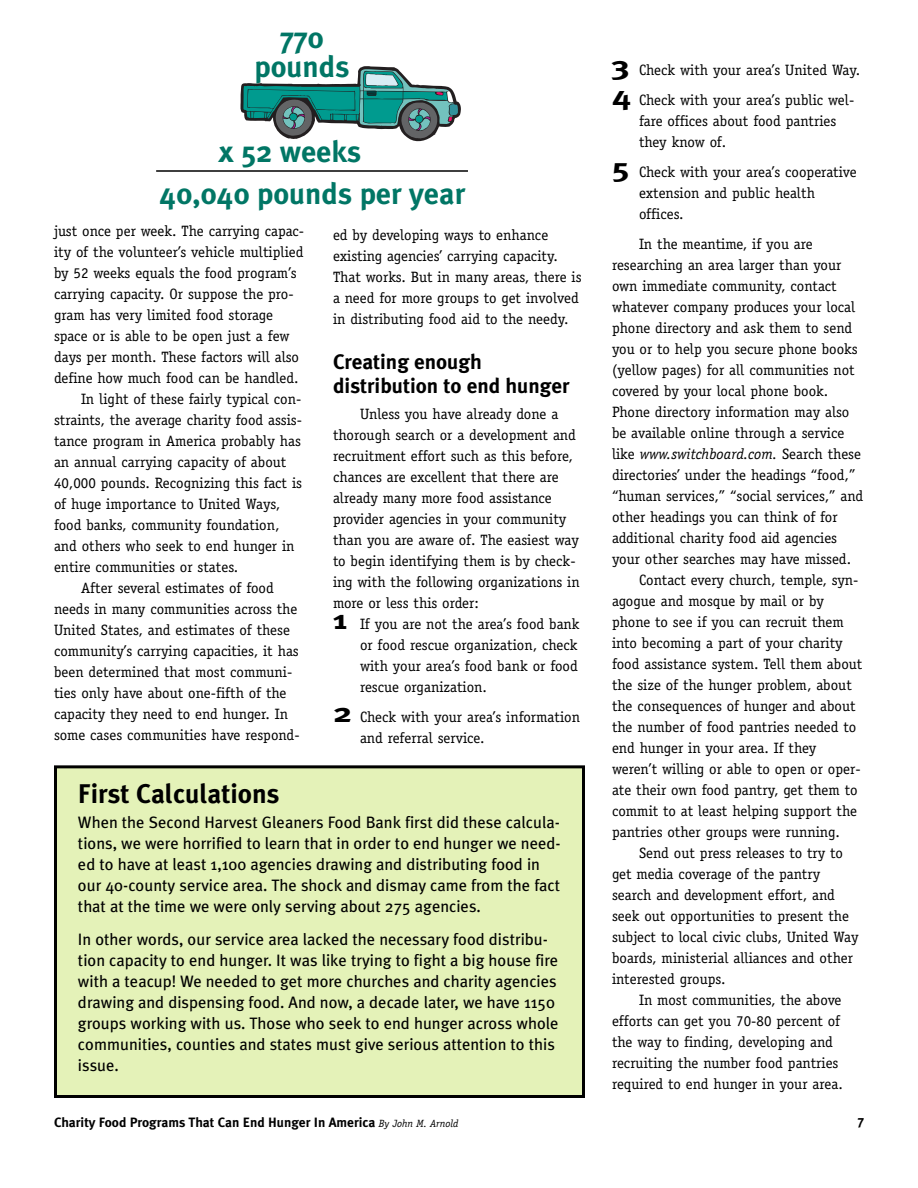
<style>
.page{position:relative;width:918px;height:1188px;background:#fff}
.page>*{position:absolute;margin:0;border:0;box-sizing:border-box;transform-origin:0 0}
.t1{font:700 30px/42px "Meta Plus";color:#017665}
.t2{font:700 27px "Meta Plus";color:#000}
.t3{font:700 21px/24px "Meta Plus";color:#000}
.t4{font:16.5px/21px "Meta Plus";color:#000}
.t5{font:15px/21px "Officina Serif";color:#000}
.t6{font:italic 15px "Officina Serif";color:#000}
.t7{font:700 13.5px "Meta Plus";color:#000}
.s1{font-family:"Meta Plus";font-weight:700;font-size:27px}
.s2{font-style:normal}
.s3{font-family:"Officina Serif";font-weight:400;font-style:italic;font-size:10.5px}
</style>
<div class="page">
<div style="left:56px;top:767px;width:528px;height:329px;background:#e4f2b8"></div>
<div style="left:54px;top:765px;width:531px;height:333px;border:3px solid #000"></div>
<svg style="left:240px;top:66px;width:221px;height:76px"></svg>
<hr style="left:156px;top:170px;width:312px;height:2px;background:#000">
<h1 class="t1" style="left:254px;top:25px;width:97px;line-height:28.5px;text-align:center">770 pounds</h1>
<h1 class="t1" style="left:160px;top:132px;width:307px;text-indent:59px">x 52 weeks<br>40,040 pounds per year</h1>
<p class="t5" style="left:54px;top:221px;width:252px">just once per week. The carrying capac-</p>
<p class="t5" style="left:54px;top:242px;width:251px">ity of the volunteer’s vehicle multiplied</p>
<p class="t5" style="left:54px;top:263px;width:244px">by 52 weeks equals the food program’s</p>
<p class="t5" style="left:54px;top:284px;width:241px">carrying capacity. Or suppose the pro-</p>
<p class="t5" style="left:54px;top:305px;width:221px">gram has very limited food storage</p>
<p class="t5" style="left:54px;top:326px;width:237px">space or is able to be open just a few</p>
<p class="t5" style="left:54px;top:347px;width:247px">days per month. These factors will also</p>
<p class="t5" style="left:54px;top:368px;width:246px">define how much food can be handled.</p>
<p class="t5" style="left:81px;top:389px;width:222px">In light of these fairly typical con-</p>
<p class="t5" style="left:54px;top:410px;width:250px">straints, the average charity food assis-</p>
<p class="t5" style="left:54px;top:431px;width:248px">tance program in America probably has</p>
<p class="t5" style="left:54px;top:452px;width:234px">an annual carrying capacity of about</p>
<p class="t5" style="left:54px;top:473px;width:250px">40,000 pounds. Recognizing this fact is</p>
<p class="t5" style="left:54px;top:494px;width:228px">of huge importance to United Ways,</p>
<p class="t5" style="left:54px;top:515px;width:227px">food banks, community foundation,</p>
<p class="t5" style="left:54px;top:536px;width:242px">and others who seek to end hunger in</p>
<p class="t5" style="left:54px;top:557px;width:186px">entire communities or states.</p>
<p class="t5" style="left:81px;top:578px;width:194px">After several estimates of food</p>
<p class="t5" style="left:54px;top:599px;width:245px">needs in many communities across the</p>
<p class="t5" style="left:54px;top:620px;width:238px">United States, and estimates of these</p>
<p class="t5" style="left:54px;top:641px;width:246px">community’s carrying capacities, it has</p>
<p class="t5" style="left:54px;top:662px;width:240px">been determined that most communi-</p>
<p class="t5" style="left:54px;top:683px;width:234px">ties only have about one-fifth of the</p>
<p class="t5" style="left:54px;top:704px;width:236px">capacity they need to end hunger. In</p>
<p class="t5" style="left:54px;top:725px;width:247px">some cases communities have respond-</p>
<p class="t5" style="left:333px;top:226px;width:250px">ed by developing ways to enhance existing agencies’ carrying capacity.<br>That works. But in many areas, there is a need for more groups to get involved in distributing food aid to the needy.</p>
<h3 class="t3" style="left:333px;top:351px;width:238px">Creating enough distribution to end hunger</h3>
<p class="t5" style="left:360px;top:404px;width:200px">Unless you have already done a</p>
<p class="t5" style="left:333px;top:425px;width:244px">thorough search or a development and</p>
<p class="t5" style="left:333px;top:446px;width:241px">recruitment effort such as this before,</p>
<p class="t5" style="left:333px;top:467px;width:227px">chances are excellent that there are</p>
<p class="t5" style="left:333px;top:488px;width:220px">already many more food assistance</p>
<p class="t5" style="left:333px;top:509px;width:235px">provider agencies in your community</p>
<p class="t5" style="left:333px;top:530px;width:247px">than you are aware of. The easiest way</p>
<p class="t5" style="left:333px;top:551px;width:244px">to begin identifying them is by check-</p>
<p class="t5" style="left:333px;top:572px;width:248px">ing with the following organizations in</p>
<p class="t5" style="left:333px;top:593px;width:147px">more or less this order:</p>
<p class="t5" style="left:333px;top:614px;width:248px"><span class="s1">1</span> If you are not the area’s food bank</p>
<p class="t5" style="left:360px;top:635px;width:219px">or food rescue organization, check</p>
<p class="t5" style="left:360px;top:656px;width:219px">with your area’s food bank or food</p>
<p class="t5" style="left:360px;top:677px;width:129px">rescue organization.</p>
<p class="t5" style="left:360px;top:707px;width:222px;text-indent:-27px"><span class="s1">2</span> Check with your area’s information and referral service.</p>
<h2 class="t2" style="left:78px;top:782px;width:203px">First Calculations</h2>
<p class="t4" style="left:78px;top:813px;width:484px">When the Second Harvest Gleaners Food Bank first did these calcula&shy;tions, we were horrified to learn that in order to end hunger we need&shy;ed to have at least 1,100 agencies drawing and distributing food in our 40-county service area. The shock and dismay came from the fact that at the time we were only serving about 275 agencies.</p>
<p class="t4" style="left:78px;top:930px;width:482px">In other words, our service area lacked the necessary food distribu&shy;tion capacity to end hunger. It was like trying to fight a big house fire with a teacup! We needed to get more churches and charity agencies drawing and dispensing food. And now, a decade later, we have 1150 groups working with us. Those who seek to end hunger across whole communities, counties and states must give serious attention to this issue.</p>
<p class="t5" style="left:612px;top:56px;width:250px;line-height:30px"><span class="s1">3</span> Check with your area’s United Way.<br><span class="s1">4</span> Check with your area’s public wel-</p>
<p class="t5" style="left:639px;top:112px;width:199px">fare offices about food pantries they know of.</p>
<p class="t5" style="left:639px;top:163px;width:219px;text-indent:-27px"><span class="s1">5</span> Check with your area’s cooperative extension and public health offices.</p>
<p class="t5" style="left:639px;top:235px;width:175px">In the meantime, if you are</p>
<p class="t5" style="left:612px;top:256px;width:231px">researching an area larger than your</p>
<p class="t5" style="left:612px;top:277px;width:226px">own immediate community, contact</p>
<p class="t5" style="left:612px;top:298px;width:245px">whatever company produces your local</p>
<p class="t5" style="left:612px;top:319px;width:242px">phone directory and ask them to send</p>
<p class="t5" style="left:612px;top:340px;width:247px">you or to help you secure phone books</p>
<p class="t5" style="left:612px;top:361px;width:244px">(yellow pages) for all communities not</p>
<p class="t5" style="left:612px;top:382px;width:218px">covered by your local phone book.</p>
<p class="t5" style="left:612px;top:403px;width:239px">Phone directory information may also</p>
<p class="t5" style="left:612px;top:424px;width:234px">be available online through a service</p>
<p class="t6" style="left:612px;top:448px;width:251px"><span class="s2">like</span> www.switchboard.com. <span class="s2">Search these</span></p>
<p class="t5" style="left:612px;top:466px;width:245px">directories’ under the headings “food,”</p>
<p class="t5" style="left:612px;top:487px;width:253px">“human services,” “social services,” and</p>
<p class="t5" style="left:612px;top:508px;width:227px">other headings you can think of for</p>
<p class="t5" style="left:612px;top:529px;width:227px">additional charity food aid agencies</p>
<p class="t5" style="left:612px;top:550px;width:241px">your other searches may have missed.</p>
<p class="t5" style="left:639px;top:571px;width:221px">Contact every church, temple, syn-</p>
<p class="t5" style="left:612px;top:592px;width:213px">agogue and mosque by mail or by</p>
<p class="t5" style="left:612px;top:613px;width:233px">phone to see if you can recruit them</p>
<p class="t5" style="left:612px;top:634px;width:232px">into becoming a part of your charity</p>
<p class="t5" style="left:612px;top:655px;width:252px">food assistance system. Tell them about</p>
<p class="t5" style="left:612px;top:676px;width:241px">the size of the hunger problem, about</p>
<p class="t5" style="left:612px;top:697px;width:245px">the consequences of hunger and about</p>
<p class="t5" style="left:612px;top:718px;width:246px">the number of food pantries needed to</p>
<p class="t5" style="left:612px;top:739px;width:206px">end hunger in your area. If they</p>
<p class="t5" style="left:612px;top:760px;width:250px">weren’t willing or able to open or oper-</p>
<p class="t5" style="left:612px;top:781px;width:247px">ate their own food pantry, get them to</p>
<p class="t5" style="left:612px;top:802px;width:247px">commit to at least helping support the</p>
<p class="t5" style="left:612px;top:823px;width:229px">pantries other groups were running.</p>
<p class="t5" style="left:639px;top:844px;width:206px">Send out press releases to try to</p>
<p class="t5" style="left:612px;top:865px;width:210px">get media coverage of the pantry</p>
<p class="t5" style="left:612px;top:886px;width:224px">search and development effort, and</p>
<p class="t5" style="left:612px;top:907px;width:238px">seek out opportunities to present the</p>
<p class="t5" style="left:612px;top:928px;width:248px">subject to local civic clubs, United Way</p>
<p class="t5" style="left:612px;top:949px;width:242px">boards, ministerial alliances and other</p>
<p class="t5" style="left:612px;top:970px;width:115px">interested groups.</p>
<p class="t5" style="left:639px;top:991px;width:204px">In most communities, the above</p>
<p class="t5" style="left:612px;top:1012px;width:230px">efforts can get you 70-80 percent of</p>
<p class="t5" style="left:612px;top:1033px;width:222px">the way to finding, developing and</p>
<p class="t5" style="left:612px;top:1054px;width:228px">recruiting the number food pantries</p>
<p class="t5" style="left:612px;top:1075px;width:232px">required to end hunger in your area.</p>
<p class="t7" style="left:54px;top:1116px;width:406px">Charity Food Programs That Can End Hunger In America <span class="s3">By John M. Arnold</span></p>
<p class="t7" style="left:858px;top:1115px;width:8px">7</p>
</div>
